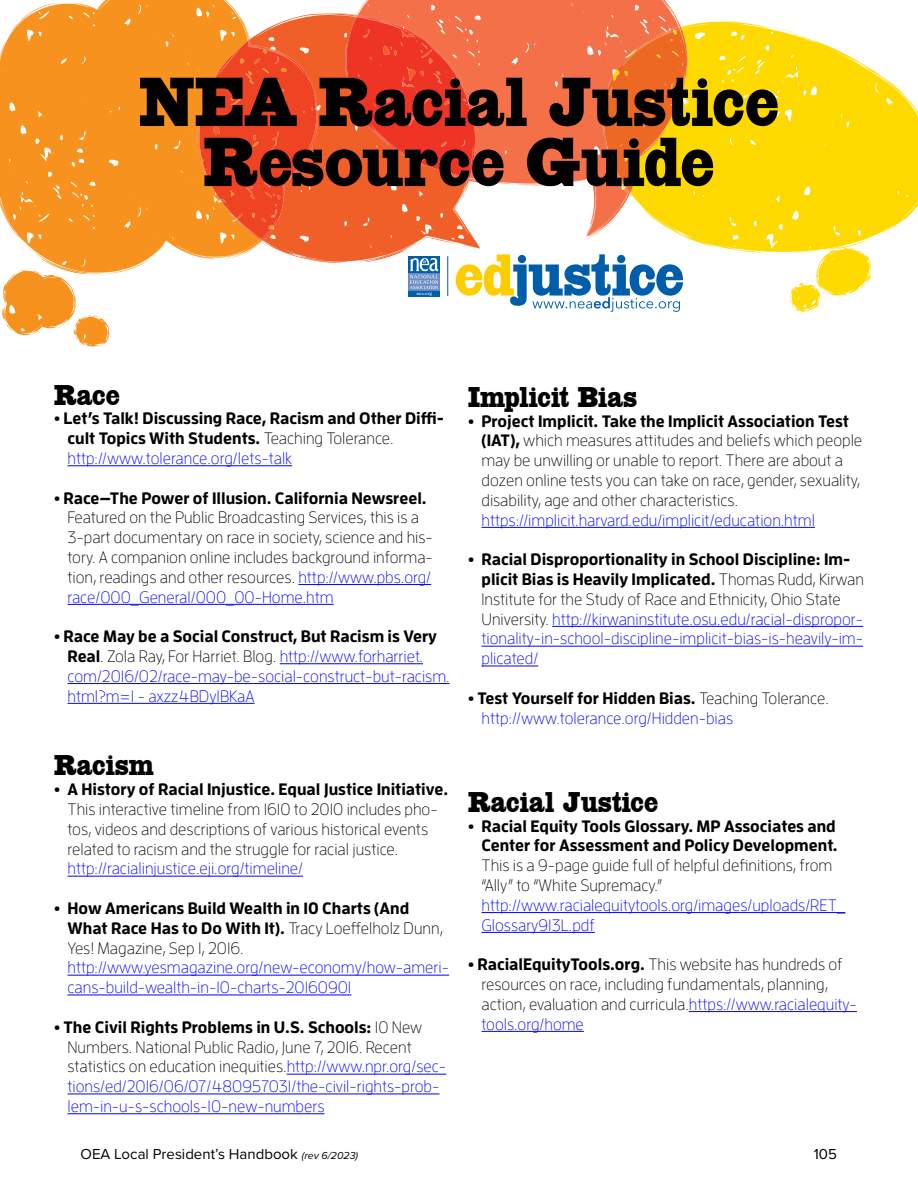
<style>
.page{position:relative;width:918px;height:1188px;background:#fff}
.page>*{position:absolute;margin:0;border:0;box-sizing:border-box;transform-origin:0 0}
.t1{font:69px/60px "HWT Slab Antique";color:#000;text-align:center}
.t2{font:28.5px "HWT Slab Antique";color:#000}
.t3{font:300 16.5px/19.8px "Enzo OT";color:#00f}
.t4{font:300 16.5px/19.8px "Enzo OT";color:#000}
.t5{font:700 16.5px/19.8px "Enzo OT";color:#000}
.t6{font:15px "Proxima Nova";color:#000}
.s1{font-weight:300}
.s2{font-weight:300;color:#00f}
.s3{color:#00f}
.s4{font-weight:700;color:#000}
.s5{color:#000}
.s6{font-weight:700}
.s7{font-style:italic;font-size:10.5px}
</style>
<div class="page">
<hr style="left:68px;top:465px;width:224px;height:1px;background:#00f">
<hr style="left:298px;top:584px;width:133px;height:1px;background:#00f">
<hr style="left:68px;top:604px;width:266px;height:1px;background:#00f">
<hr style="left:280px;top:663px;width:143px;height:1px;background:#00f">
<hr style="left:68px;top:683px;width:382px;height:1px;background:#00f">
<hr style="left:68px;top:703px;width:187px;height:1px;background:#00f">
<hr style="left:68px;top:876px;width:235px;height:1px;background:#00f">
<hr style="left:68px;top:975px;width:381px;height:1px;background:#00f">
<hr style="left:68px;top:995px;width:283px;height:1px;background:#00f">
<hr style="left:287px;top:1074px;width:159px;height:1px;background:#00f">
<hr style="left:68px;top:1094px;width:371px;height:1px;background:#00f">
<hr style="left:68px;top:1113px;width:256px;height:1px;background:#00f">
<hr style="left:482px;top:527px;width:333px;height:1px;background:#00f">
<hr style="left:552px;top:626px;width:311px;height:1px;background:#00f">
<hr style="left:482px;top:646px;width:381px;height:1px;background:#00f">
<hr style="left:482px;top:666px;width:56px;height:1px;background:#00f">
<hr style="left:482px;top:912px;width:363px;height:1px;background:#00f">
<hr style="left:482px;top:932px;width:113px;height:1px;background:#00f">
<hr style="left:689px;top:1011px;width:168px;height:1px;background:#00f">
<hr style="left:482px;top:1031px;width:102px;height:1px;background:#00f">
<svg style="left:562px;top:0;width:117px;height:213px;background:#f4825f"></svg>
<svg style="left:90px;top:273px;width:23px;height:1px"></svg>
<svg style="left:0;top:0;width:238px;height:273px;background:#f79a30"></svg>
<svg style="left:0;top:3px;width:57px;height:75px"></svg>
<svg style="left:75px;top:316px;width:34px;height:31px"></svg>
<svg style="left:613px;top:22px;width:305px;height:231px;background:#fdde29"></svg>
<svg style="left:724px;top:21px;width:13px;height:1px"></svg>
<svg style="left:771px;top:27px;width:28px;height:8px"></svg>
<svg style="left:602px;top:25px;width:86px;height:172px;background:#f28a26"></svg>
<svg style="left:202px;top:13px;width:258px;height:250px;background:#f37844"></svg>
<svg style="left:342px;top:0;width:220px;height:199px;background:#f16241"></svg>
<svg style="left:191px;top:39px;width:127px;height:220px;background:#f2652d"></svg>
<img style="left:3px;top:257px;width:87px;height:47px">
<img style="left:816px;top:245px;width:39px;height:45px">
<img style="left:250px;top:44px;width:67px;height:57px">
<svg style="left:359px;top:213px;width:324px;height:99px"></svg>
<h1 class="t1" style="left:139px;top:72px;width:642px">NEA Racial Justice<br>Resource Guide</h1>
<h2 class="t2" style="left:54px;top:377px;width:67px">Race</h2>
<p class="t5" style="left:67px;top:408px;width:378px;text-indent:-13px">• Let’s Talk! Discussing Race, Racism and Other Diffi&shy;cult Topics With Students. <span class="s1">Teaching Tolerance. </span><span class="s2">http://www.tolerance.org/lets-talk</span></p>
<p class="t5" style="left:54px;top:487px;width:374px">• Race—The Power of Illusion. California Newsreel.</p>
<p class="t4" style="left:67px;top:507px;width:367px">Featured on the Public Broadcasting Services, this is a 3-part documentary on race in society, science and his&shy;tory. A companion online includes background informa&shy;tion, readings and other resources. <span class="s3">http://www.pbs.org/ race/000_General/000_00-Home.htm</span></p>
<p class="t3" style="left:67px;top:626px;width:384px;text-indent:-13px"><span class="s4">• Race May be a Social Construct, But Racism is Very Real</span><span class="s5">. Zola Ray, For Harriet. Blog.</span> http://www.forharriet. com/2016/02/race-may-be-social-construct-but-racism. html?m=1 - axzz4BDy1BKaA</p>
<h2 class="t2" style="left:54px;top:747px;width:101px">Racism</h2>
<p class="t5" style="left:54px;top:779px;width:396px">• A History of Racial Injustice. Equal Justice Initiative.</p>
<p class="t4" style="left:67px;top:799px;width:372px">This interactive timeline from 1610 to 2010 includes pho&shy;tos, videos and descriptions of various historical events related to racism and the struggle for racial justice.</p>
<p class="t3" style="left:67px;top:858px;width:237px">http://racialinjustice.eji.org/timeline/</p>
<p class="t5" style="left:67px;top:898px;width:377px;text-indent:-13px">• How Americans Build Wealth in 10 Charts (And<br>What Race Has to Do With It). <span class="s1">Tracy Loeffelholz Dunn,<br>Yes! Magazine, Sep 1, 2016.</span></p>
<p class="t3" style="left:67px;top:957px;width:383px">http://www.yesmagazine.org/new-economy/how-ameri&shy;cans-build-wealth-in-10-charts-20160901</p>
<p class="t3" style="left:67px;top:1017px;width:380px;text-indent:-13px"><span class="s4">• The Civil Rights Problems in U.S. Schools:</span> <span class="s5">10 New Numbers. National Public Radio, June 7, 2016. Recent statistics on education inequities.</span>http://www.npr.org/sec&shy;tions/ed/2016/06/07/480957031/the-civil-rights-prob&shy;lem-in-u-s-schools-10-new-numbers</p>
<h2 class="t2" style="left:468px;top:379px;width:171px">Implicit Bias</h2>
<p class="t4" style="left:481px;top:411px;width:382px;text-indent:-13px"><span class="s6">• Project Implicit. Take the Implicit Association Test (IAT),</span> which measures attitudes and beliefs which people may be unwilling or unable to report. There are about a dozen online tests you can take on race, gender, sexuality, disability, age and other characteristics.</p>
<p class="t3" style="left:481px;top:510px;width:335px">https://implicit.harvard.edu/implicit/education.html</p>
<p class="t3" style="left:481px;top:549px;width:384px;text-indent:-13px"><span class="s4">• Racial Disproportionality in School Discipline: Im&shy;plicit Bias is Heavily Implicated.</span> <span class="s5">Thomas Rudd, Kirwan Institute for the Study of Race and Ethnicity, Ohio State University.</span> http://kirwaninstitute.osu.edu/racial-dispropor&shy;tionality-in-school-discipline-implicit-bias-is-heavily-im&shy;plicated/</p>
<p class="t3" style="left:481px;top:688px;width:349px;text-indent:-13px"><span class="s4">• Test Yourself for Hidden Bias.</span> <span class="s5">Teaching Tolerance. </span>http://www.tolerance.org/Hidden-bias</p>
<h2 class="t2" style="left:468px;top:784px;width:192px">Racial Justice</h2>
<p class="t5" style="left:468px;top:815px;width:371px;text-align:right">• Racial Equity Tools Glossary. MP Associates and<br>Center for Assessment and Policy Development.</p>
<p class="t4" style="left:481px;top:855px;width:352px">This is a 9-page guide full of helpful definitions, from “Ally” to “White Supremacy.”</p>
<p class="t3" style="left:481px;top:895px;width:365px">http://www.racialequitytools.org/images/uploads/RET_<br>Glossary913L.pdf</p>
<p class="t4" style="left:481px;top:954px;width:377px;text-indent:-13px"><span class="s6">• RacialEquityTools.org.</span> This website has hundreds of resources on race, including fundamentals, planning, action, evaluation and curricula.<span class="s3">https://www.racialequity&shy;tools.org/home</span></p>
<p class="t6" style="left:81px;top:1143px;width:279px">OEA Local President’s Handbook <span class="s7">(rev 6/2023)</span></p>
<p class="t6" style="left:814px;top:1143px;width:25px">105</p>
</div>
